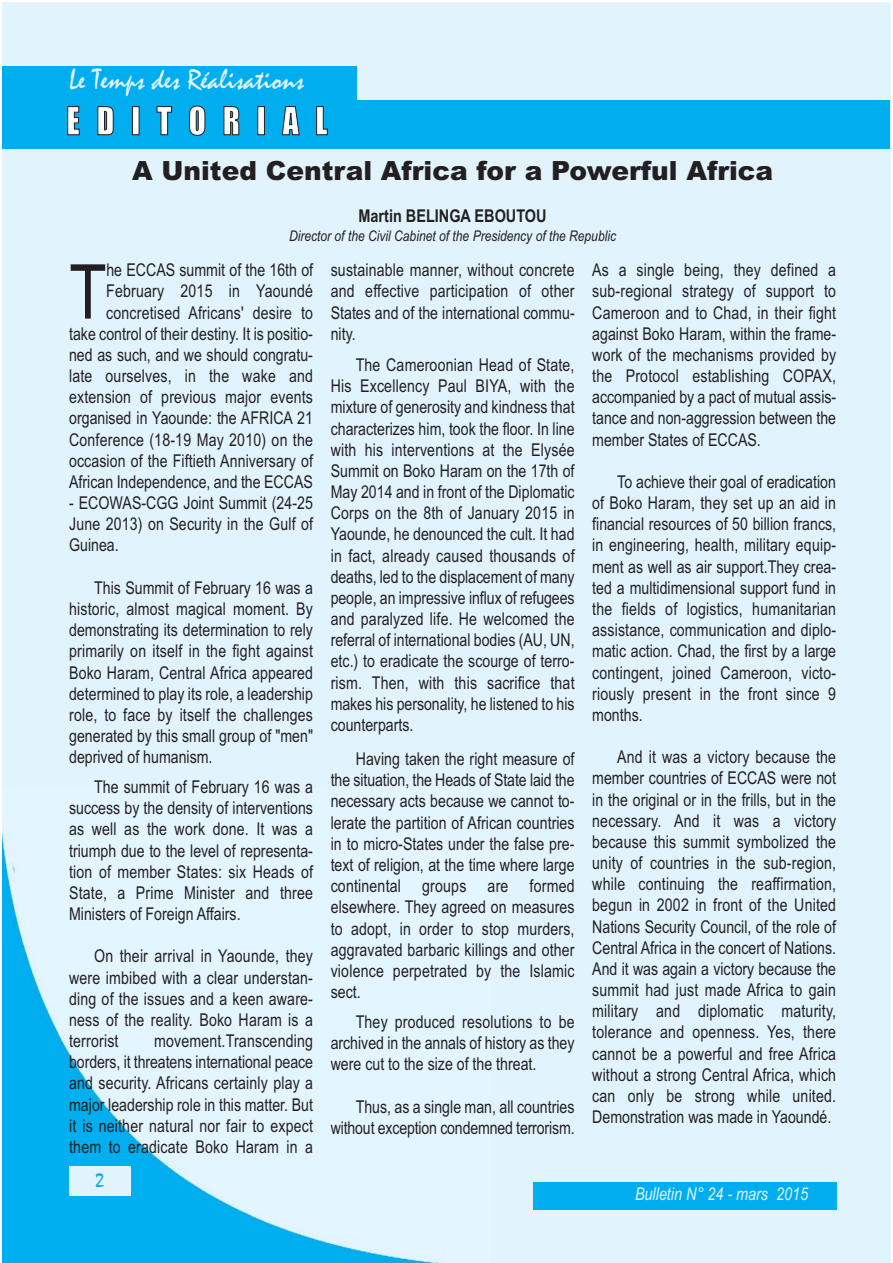
<style>
.page{position:relative;width:893px;height:1263px;background:#fff}
.page>*{position:absolute;margin:0;border:0;box-sizing:border-box;transform-origin:0 0}
.t1{font:75.75px "Arial Narrow";color:#231f20}
.t2{font:35.55px "Impact";letter-spacing:.515em;color:#fff;scale:.91 1}
.t3{font:29.4px "Mistral";color:#e1f4fd}
.t4{font:900 26.4px "Arial";color:#231f20}
.t5{font:20.55px "Mistral";color:#00aeef}
.t6{font:17.7px/21.1px "Arial Narrow";color:#231f20;text-align:justify}
.t7{font:italic 17.7px "Arial Narrow";color:#e1f4fd}
.t8{font:700 17.7px "Arial Narrow";color:#231f20}
.t9{font:italic 14.7px "Arial Narrow";color:#231f20}
</style>
<div class="page">
<div style="left:2px;top:2px;width:888px;height:1261px;background:#e1f4fd"></div>
<div style="left:533px;top:1182px;width:303px;height:27px;background:#00aeef"></div>
<div style="left:2px;top:67px;width:354px;height:34px;background:#00aeef"></div>
<img style="left:2px;top:788px;width:487px;height:475px">
<div style="left:69px;top:1167px;width:62px;height:29px;background:#e1f4fd"></div>
<div style="left:2px;top:100px;width:888px;height:48px;background:#00aeef"></div>
<h3 class="t3" style="left:69px;top:69px;width:236px">Le Temps des Réalisations</h3>
<h2 class="t2" style="left:66px;top:109px;width:288px">EDITORIAL</h2>
<h3 class="t4" style="left:132px;top:161px;width:643px">A United Central Africa for a Powerful Africa</h3>
<p class="t8" style="left:358px;top:209px;width:190px">Martin BELINGA EBOUTOU</p>
<p class="t9" style="left:289px;top:230px;width:329px">Director of the Civil Cabinet of the Presidency of the Republic</p>
<h1 class="t1" style="left:69px;top:264px;width:39px">T</h1>
<p class="t6" style="left:69px;top:261px;width:246px;text-align:right">he ECCAS summit of the 16th of February 2015 in Yaoundé concretised Africans' desire to<br>take control of their destiny. It is positio&shy;ned as such, and we should congratu&shy;late ourselves, in the wake and extension of previous major events organised in Yaounde: the AFRICA 21<br>Conference (18-19 May 2010) on the occasion of the Fiftieth Anniversary of African Independence, and the ECCAS</p>
<p class="t6" style="left:69px;top:494px;width:245px">- ECOWAS-CGG Joint Summit (24-25<br>June 2013) on Security in the Gulf of Guinea.</p>
<p class="t6" style="left:69px;top:579px;width:245px;text-indent:25px">This Summit of February 16 was a historic, almost magical moment. By demonstrating its determination to rely primarily on itself in the fight against Boko Haram, Central Africa appeared determined to play its role, a leadership role, to face by itself the challenges generated by this small group of "men" deprived of humanism.</p>
<p class="t6" style="left:69px;top:778px;width:245px;text-indent:25px">The summit of February 16 was a success by the density of interventions as well as the work done. It was a triumph due to the level of representa&shy;tion of member States: six Heads of State, a Prime Minister and three Ministers of Foreign Affairs.</p>
<p class="t6" style="left:69px;top:947px;width:245px;text-indent:25px">On their arrival in Yaounde, they were imbibed with a clear understan&shy;ding of the issues and a keen aware&shy;ness of the reality. Boko Haram is a terrorist</p>
<p class="t6" style="left:592px;top:261px;width:245px">As a single being, they defined a sub-regional strategy of support to Cameroon and to Chad, in their fight against Boko Haram, within the frame&shy;work of the mechanisms provided by the Protocol establishing COPAX, accompanied by a pact of mutual assis&shy;tance and non-aggression between the member States of ECCAS.</p>
<p class="t6" style="left:592px;top:473px;width:245px;text-indent:25px">To achieve their goal of eradication of Boko Haram, they set up an aid in financial resources of 50 billion francs, in engineering, health, military equip&shy;ment as well as air support.They crea&shy;ted a multidimensional support fund in the fields of logistics, humanitarian assistance, communication and diplo&shy;matic action. Chad, the first by a large contingent, joined Cameroon, victo&shy;riously present in the front since 9 months.</p>
<p class="t6" style="left:592px;top:748px;width:245px;text-indent:25px">And it was a victory because the member countries of ECCAS were not in the original or in the frills, but in the necessary. And it was a victory because this summit symbolized the unity of countries in the sub-region, while continuing the reaffirmation, begun in 2002 in front of the United Nations Security Council, of the role of Central Africa in the concert of Nations.<br>And it was again a victory because the summit had just made Africa to gain military and diplomatic maturity, tolerance and openness. Yes, there cannot be a powerful and free Africa without a strong Central Africa, which can only be strong while united.<br>Demonstration was made in Yaoundé.</p>
<p class="t6" style="left:331px;top:261px;width:245px">sustainable manner, without concrete and effective participation of other States and of the international commu&shy;nity.</p>
<p class="t6" style="left:331px;top:356px;width:245px;text-indent:25px">The Cameroonian Head of State, His Excellency Paul BIYA, with the mixture of generosity and kindness that characterizes him, took the floor. In line with his interventions at the Elysée Summit on Boko Haram on the 17th of May 2014 and in front of the Diplomatic Corps on the 8th of January 2015 in Yaounde, he denounced the cult. It had in fact, already caused thousands of deaths, led to the displacement of many people, an impressive influx of refugees and paralyzed life. He welcomed the referral of international bodies (AU, UN, etc.) to eradicate the scourge of terro&shy;rism. Then, with this sacrifice that makes his personality, he listened to his counterparts.</p>
<p class="t6" style="left:331px;top:750px;width:245px;text-indent:25px">Having taken the right measure of the situation, the Heads of State laid the necessary acts because we cannot to&shy;lerate the partition of African countries in to micro-States under the false pre&shy;text of religion, at the time where large continental groups are formed elsewhere. They agreed on measures to adopt, in order to stop murders, aggravated barbaric killings and other violence perpetrated by the Islamic sect.</p>
<p class="t6" style="left:331px;top:1013px;width:245px;text-indent:25px">They produced resolutions to be archived in the annals of history as they were cut to the size of the threat.</p>
<p class="t6" style="left:331px;top:1097px;width:245px;text-align:right">Thus, as a single man, all countries without exception condemned terrorism.</p>
<p class="t6" style="left:69px;top:1032px;width:245px;text-indent:85px">movement.Transcending borders, it threatens international peace and security. Africans certainly play a major leadership role in this matter. But it is neither natural nor fair to expect them to eradicate Boko Haram in a</p>
<p class="t5" style="left:96px;top:1171px;width:10px">2</p>
<p class="t7" style="left:635px;top:1188px;width:174px">Bulletin N° 24 - mars 2015</p>
</div>
